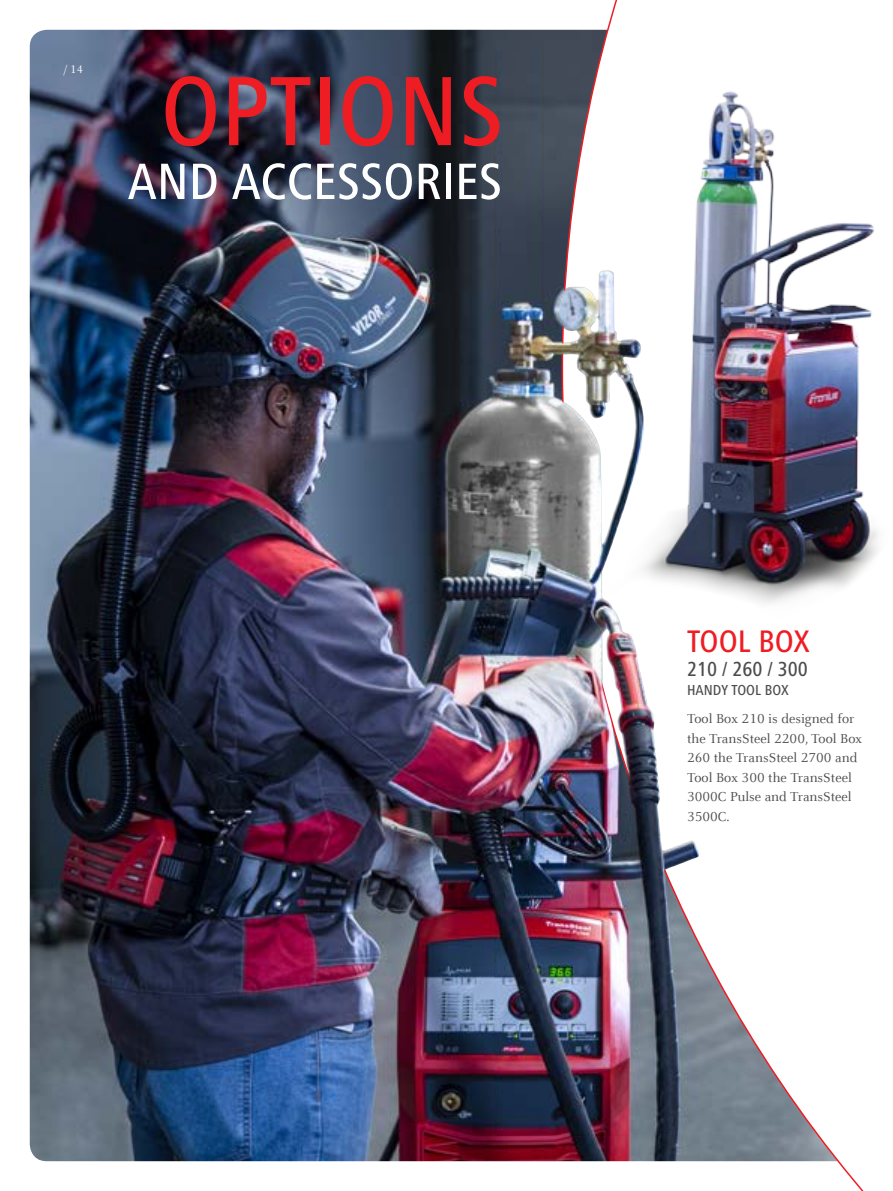
<style>
.page{position:relative;width:893px;height:1191px;background:#fff}
.page>*{position:absolute;margin:0;border:0;box-sizing:border-box;transform-origin:0 0}
.t1{font:500 condensed 101.85px "Frutiger Next LTW1 G";color:#ee1d23}
.t2{font:500 condensed 52.95px "Frutiger Next LTW1 G";color:#fff}
.t3{font:500 condensed 32.25px "Frutiger Next LTW1 G";color:#ee1d23}
.t4{font:500 condensed 21.15px "Frutiger Next LTW1 G";color:#4b4c4d}
.t5{font:500 condensed 15px "Frutiger Next LTW1 G";color:#4b4c4d}
.t6{font:14.25px/19.5px "Celeste Offc Pro";color:#4b4c4d}
.t7{font:12px "Celeste Offc Pro";color:#fff}
</style>
<div class="page">
<img style="left:30px;top:30px;width:532px;height:1131px">
<svg style="left:562px;top:0;width:302px;height:1191px"></svg>
<img style="left:658px;top:58px;width:220px;height:594px">
<img style="left:492px;top:51px;width:166px;height:1084px">
<p class="t7" style="left:64px;top:61px;width:21px">/ 14</p>
<h1 class="t1" style="left:161px;top:53px;width:231px">OPTIONS</h1>
<h2 class="t2" style="left:128px;top:151px;width:159px">AN D ACCESSO</h2>
<h2 class="t2" style="left:414px;top:151px;width:62px">RIES</h2>
<h3 class="t3" style="left:687px;top:622px;width:17px">TOOL</h3>
<h3 class="t3" style="left:758px;top:622px;width:53px">BOX</h3>
<h3 class="t4" style="left:687px;top:656px;width:122px">210 / 260 / 300</h3>
<p class="t5" style="left:687px;top:681px;width:53px">HANDYTOOL</p>
<p class="t5" style="left:765px;top:681px;width:25px">BOX</p>
<p class="t6" style="left:687px;top:709px;width:177px">Tool Box 210 is designed for the TransSteel 2200, Tool Box<br>260 the TransSteel 2700 and<br>Tool Box 300 the TransSteel<br>3000C Pulse and TransSteel<br>3500C.</p>
</div>
